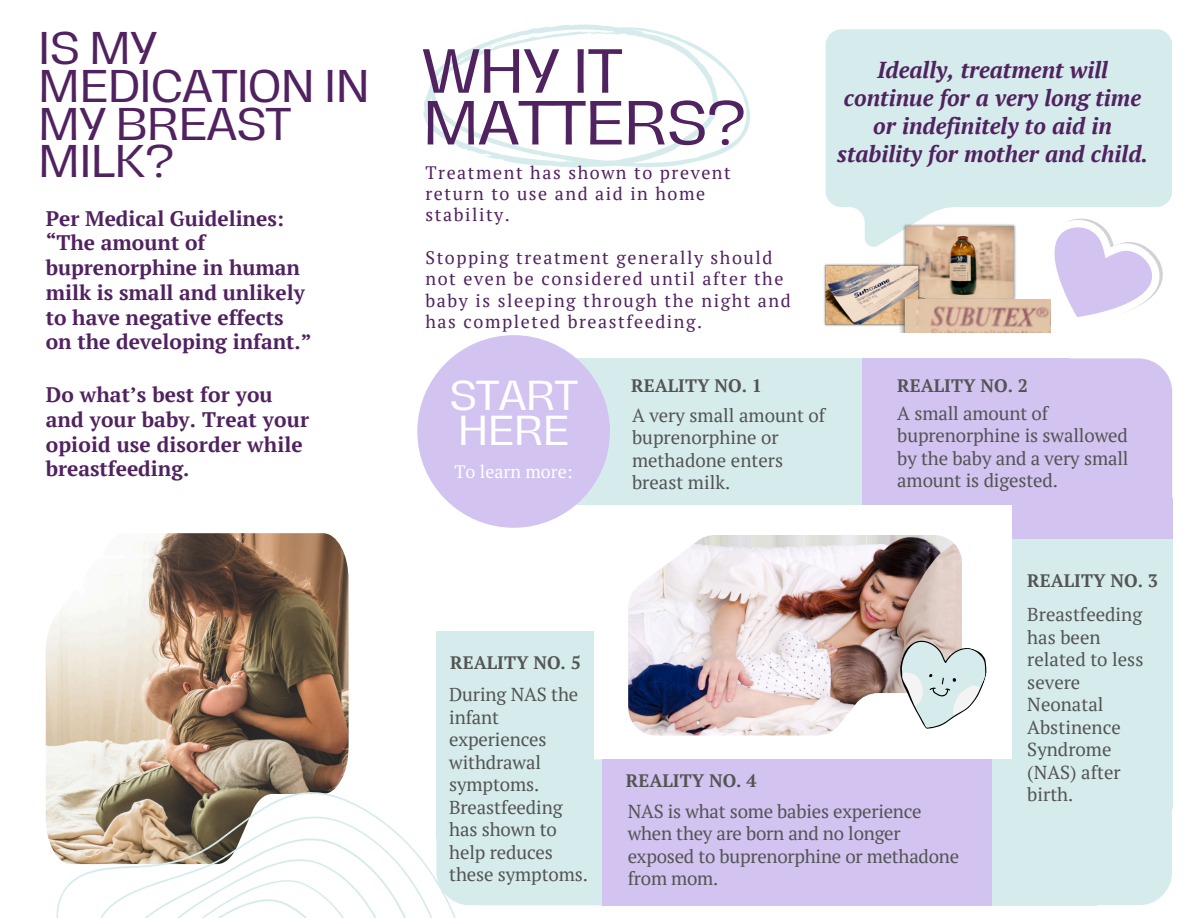
<style>
.page{position:relative;width:1188px;height:918px;background:#fff}
.page>*{position:absolute;margin:0;border:0;box-sizing:border-box;transform-origin:0 0}
.t1{font:57px/51.8px "Hagrid";color:#512260}
.t2{font:42px/37.8px "Hagrid";color:#512260}
.t3{font:38.4px/34.8px "Hagrid";color:#fff}
.t4{font:italic 700 22.95px/28.2px "PT Serif";color:#512260;text-align:center}
.t5{font:700 21px/24.8px "PT Serif";color:#512260}
.t6{font:18.75px/22.5px "PT Serif";letter-spacing:-.005em;color:#545454}
.t7{font:18px/21.3px "PT Serif";letter-spacing:.085em;color:#512260}
.t8{font:700 18px "PT Serif";color:#545454}
.t9{font:18px "PT Serif";color:#fff}
</style>
<div class="page">
<div style="left:1012px;top:358px;width:160px;height:181px;background:#d2c3f1;border-radius:34px"></div>
<div style="left:861px;top:358px;width:207px;height:147px;background:#d2c3f1"></div>
<div style="left:541px;top:358px;width:320px;height:147px;background:#d6ecec"></div>
<div style="left:1012px;top:539px;width:160px;height:270px;background:#d6ecec"></div>
<div style="left:1012px;top:498px;width:160px;height:41px;background:#d2c3f1"></div>
<div style="left:417px;top:335px;width:193px;height:193px;background:#d2c3f1;border-radius:50%"></div>
<div style="left:1012px;top:769px;width:160px;height:136px;background:#d6ecec;border-radius:34px"></div>
<div style="left:993px;top:759px;width:104px;height:146px;background:#d6ecec"></div>
<div style="left:436px;top:631px;width:158px;height:206px;background:#d6ecec"></div>
<div style="left:448px;top:759px;width:253px;height:146px;background:#d6ecec;border-radius:34px"></div>
<div style="left:603px;top:759px;width:389px;height:146px;background:#d2c3f1"></div>
<img style="left:628px;top:535px;width:334px;height:201px">
<svg style="left:885px;top:631px;width:102px;height:105px"></svg>
<div style="left:826px;top:29px;width:346px;height:218px;background:#d6ecec"></div>
<svg style="left:423px;top:24px;width:327px;height:143px"></svg>
<svg style="left:513px;top:35px;width:28px;height:6px"></svg>
<svg style="left:484px;top:46px;width:6px;height:4px"></svg>
<img style="left:46px;top:533px;width:303px;height:166px">
<svg style="left:45px;top:699px;width:511px;height:207px"></svg>
<svg style="left:45px;top:738px;width:483px;height:168px"></svg>
<svg style="left:45px;top:773px;width:452px;height:145px"></svg>
<svg style="left:67px;top:807px;width:396px;height:111px"></svg>
<svg style="left:87px;top:837px;width:341px;height:81px"></svg>
<img style="left:900px;top:223px;width:120px;height:77px">
<img style="left:824px;top:262px;width:99px;height:66px">
<img style="left:900px;top:300px;width:120px;height:32px">
<svg style="left:1020px;top:208px;width:152px;height:125px"></svg>
<h2 class="t2" style="left:39px;top:30px;width:333px">IS MY<br>MEDICATION IN<br>MY BREAST<br>MILK?</h2>
<p class="t5" style="left:46px;top:205px;width:267px">Per Medical Guidelines: “The amount of buprenorphine in human milk is small and unlikely to have negative effects on the developing infant.”</p>
<p class="t5" style="left:46px;top:382px;width:265px">Do what’s best for you and your baby. Treat your opioid use disorder while breastfeeding.</p>
<h1 class="t1" style="left:423px;top:47px;width:325px">WHY IT<br>MATTERS?</h1>
<p class="t7" style="left:426px;top:161px;width:307px">Treatment has shown to prevent return to use and aid in home stability.</p>
<h2 class="t7" style="left:426px;top:247px;width:367px">Stopping treatment generally should not even be considered until after the baby is sleeping through the night and has completed breastfeeding.</h2>
<p class="t4" style="left:837px;top:55px;width:313px">Ideally, treatment will continue for a very long time or indefinitely to aid in stability for mother and child.</p>
<p class="t3" style="left:450px;top:379px;width:129px">START<br>HERE</p>
<p class="t9" style="left:455px;top:460px;width:120px">To learn more:</p>
<p class="t8" style="left:450px;top:650px;width:132px">REALITY NO. 5</p>
<p class="t6" style="left:449px;top:683px;width:131px">During NAS the infant</p>
<p class="t6" style="left:449px;top:728px;width:140px">experiences withdrawal symptoms.<br>Breastfeeding has shown to help reduces these symptoms.</p>
<p class="t8" style="left:631px;top:373px;width:132px">REALITY NO. 1</p>
<p class="t8" style="left:897px;top:373px;width:132px">REALITY NO. 2</p>
<h3 class="t6" style="left:632px;top:403px;width:195px">A very small amount of buprenorphine or methadone enters breast milk.</h3>
<p class="t6" style="left:897px;top:401px;width:233px">A small amount of buprenorphine is swallowed by the baby and a very small amount is digested.</p>
<p class="t8" style="left:1027px;top:569px;width:132px">REALITY NO. 3</p>
<p class="t8" style="left:626px;top:768px;width:132px">REALITY NO. 4</p>
<p class="t6" style="left:628px;top:800px;width:333px">NAS is what some babies experience when they are born and no longer exposed to buprenorphine or methadone from mom.</p>
<p class="t6" style="left:1027px;top:603px;width:118px">Breastfeeding has been related to less severe<br>Neonatal<br>Abstinence<br>Syndrome (NAS) after birth.</p>
</div>
